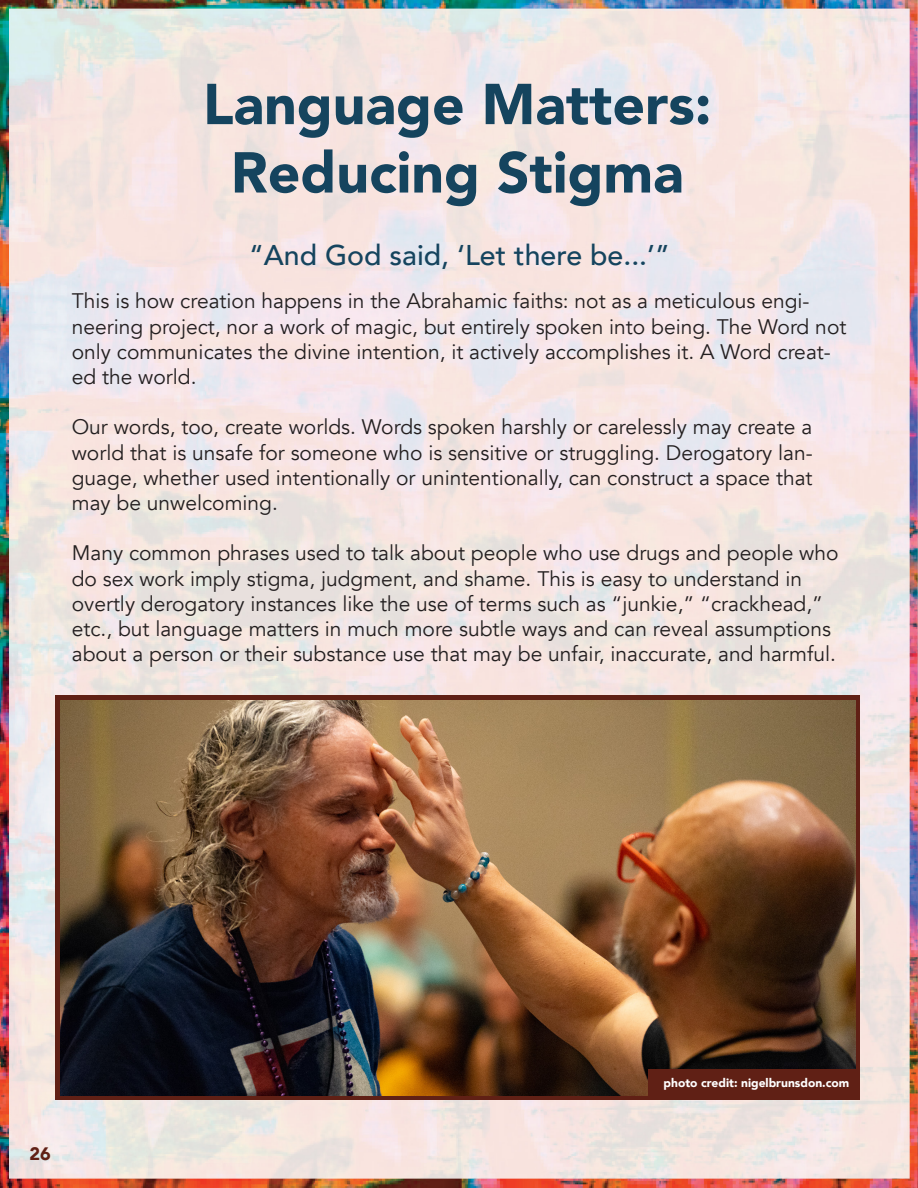
<style>
.page{position:relative;width:918px;height:1188px;background:#fff}
.page>*{position:absolute;margin:0;border:0;box-sizing:border-box;transform-origin:0 0}
.t1{font:900 57px "Avenir";color:#15445e}
.t2{font:500 28.5px "Avenir";color:#15445e}
.t3{font:21px/25.2px "Avenir";color:#231f20}
.t4{font:900 18px "Avenir";color:#602015}
.t5{font:900 12px "Avenir";color:#fff}
</style>
<div class="page">
<img style="left:0;top:0;width:918px;height:1188px">
<svg style="left:56px;top:695px;width:804px;height:404px;background:#63291b"></svg>
<img style="left:60px;top:701px;width:795px;height:394px">
<div style="left:649px;top:1069px;width:211px;height:30px;background:#602015"></div>
<p class="t1" style="left:203px;top:55px;width:510px">Language Matters:</p>
<p class="t1" style="left:231px;top:124px;width:454px">Reducing Stigma</p>
<p class="t2" style="left:249px;top:231px;width:422px">“And God said, ‘Let there be...’”</p>
<p class="t3" style="left:72px;top:289px;width:776px">This is how creation happens in the Abrahamic faiths: not as a meticulous engi&shy;neering project, nor a work of magic, but entirely spoken into being. The Word not only communicates the divine intention, it actively accomplishes it. A Word creat&shy;ed the world.</p>
<p class="t3" style="left:72px;top:415px;width:743px;text-align:justify">Our words, too, create worlds. Words spoken harshly or carelessly may create a world that is unsafe for someone who is sensitive or struggling. Derogatory lan&shy;guage, whether used intentionally or unintentionally, can construct a space that may be unwelcoming.</p>
<p class="t3" style="left:72px;top:541px;width:768px">Many common phrases used to talk about people who use drugs and people who do sex work imply stigma, judgment, and shame. This is easy to understand in overtly derogatory instances like the use of terms such as “junkie,” “crackhead,” etc., but language matters in much more subtle ways and can reveal assumptions about a person or their substance use that may be unfair, inaccurate, and harmful.</p>
<p class="t4" style="left:30px;top:1138px;width:23px">26</p>
<p class="t5" style="left:664px;top:1072px;width:187px">photo credit: nigelbrunsdon.com</p>
</div>
